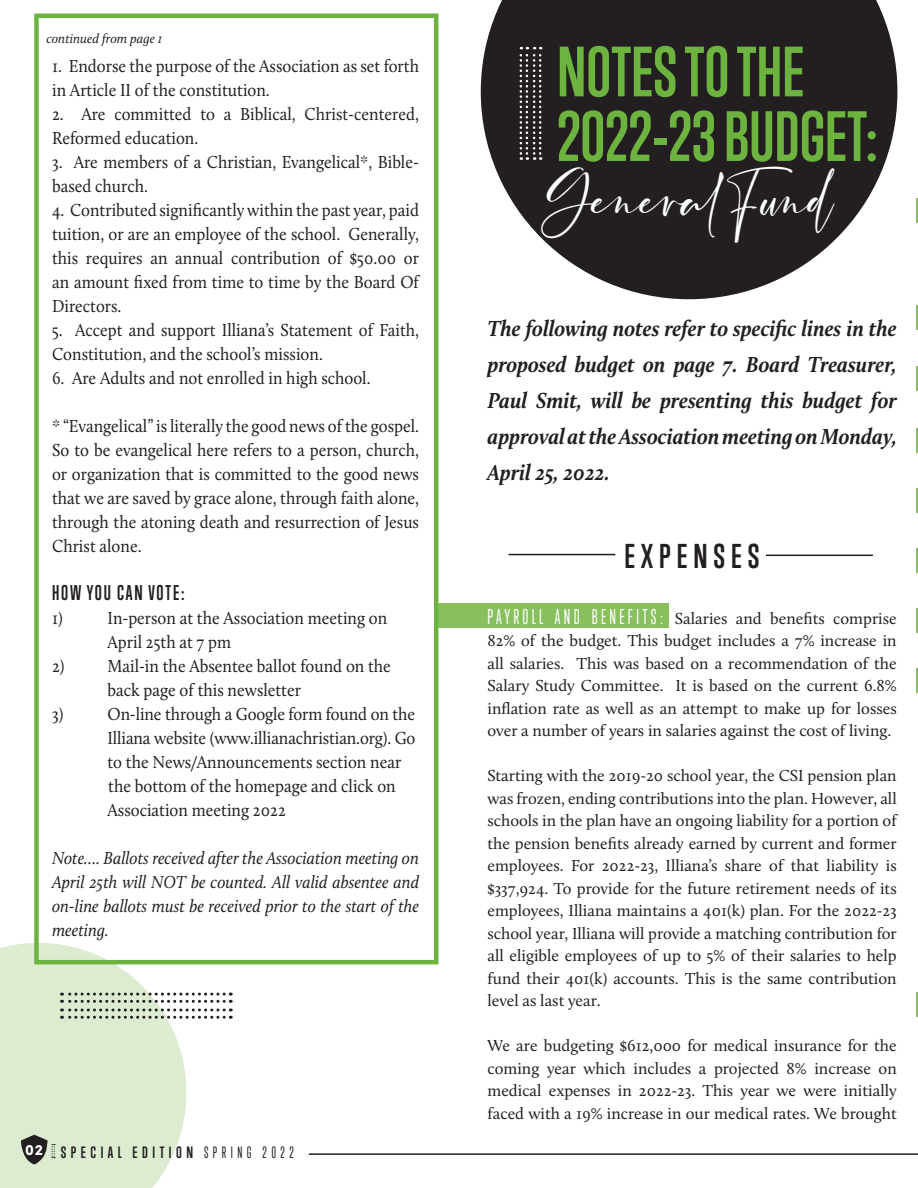
<style>
.page{position:relative;width:918px;height:1188px;background:#fff}
.page>*{position:absolute;margin:0;border:0;box-sizing:border-box;transform-origin:0 0}
.t1{font:700 64.95px "Trump Gothic Pro";color:#6cb43f}
.t2{font:36px "British Castilla";color:#fff}
.t3{font:700 31.5px "Trump Gothic Pro";letter-spacing:.19em;color:#231f20}
.t4{font:italic 700 22.5px/36px "Calluna";color:#231f20;text-align:justify;scale:.95 1}
.t5{font:700 19.5px "Trump Gothic Pro";letter-spacing:.1em;color:#231f20;scale:.94 1}
.t6{font:18px/24px "Calluna";color:#231f20;scale:.93 1}
.t7{font:italic 18px/24px "Calluna";color:#231f20;text-align:justify;scale:.93 1}
.t8{font:16.5px/22.5px "Calluna";color:#231f20;text-align:justify}
.t9{font:700 15px "Trump Gothic Pro";letter-spacing:.3em;color:#231f20}
.t10{font:900 15px "Sofia Pro";color:#fff}
.t11{font:italic 13.5px "Calluna";color:#231f20}
.s1{font-weight:400}
.s2{font-family:"Trump Gothic Pro";font-size:19.5px;color:#fff}
</style>
<div class="page">
<svg style="left:0;top:943px;width:186px;height:245px;background:#e0ecd5"></svg>
<svg style="left:917px;top:992px;width:1px;height:25px"></svg>
<svg style="left:917px;top:305px;width:1px;height:25px"></svg>
<svg style="left:917px;top:366px;width:1px;height:25px"></svg>
<svg style="left:917px;top:198px;width:1px;height:25px"></svg>
<svg style="left:20px;top:1135px;width:35px;height:30px"></svg>
<div style="left:438px;top:603px;width:231px;height:25px;background:#89c05e"></div>
<svg style="left:480px;top:0;width:418px;height:300px"></svg>
<svg style="left:520px;top:47px;width:21px;height:113px;background:#484546"></svg>
<hr style="left:509px;top:554px;width:106px;height:1px;background:#231f20">
<hr style="left:766px;top:555px;width:107px;height:1px;background:#231f20">
<svg style="left:917px;top:428px;width:1px;height:25px"></svg>
<svg style="left:917px;top:488px;width:1px;height:25px"></svg>
<svg style="left:917px;top:548px;width:1px;height:24px"></svg>
<svg style="left:917px;top:609px;width:1px;height:24px"></svg>
<svg style="left:917px;top:668px;width:1px;height:25px"></svg>
<svg style="left:62px;top:1009px;width:162px;height:10px"></svg>
<svg style="left:62px;top:993px;width:162px;height:10px"></svg>
<hr style="left:309px;top:1153px;width:609px;height:2px;background:#231f20">
<div style="left:34px;top:14px;width:404px;height:950px;border:4px solid #6cb43f"></div>
<p class="t11" style="left:46px;top:30px;width:118px">continued from page 1</p>
<p class="t6" style="left:52px;top:54px;width:396px">1. Endorse the purpose of the Association as set forth in Article II of the constitution.</p>
<p class="t6" style="left:52px;top:102px;width:396px">2. Are committed to a Biblical, Christ-centered,<br>Reformed education.</p>
<p class="t6" style="left:52px;top:150px;width:396px">3. Are members of a Christian, Evangelical*, Bible&shy;based church.</p>
<p class="t6" style="left:52px;top:198px;width:396px;text-align:justify">4. Contributed significantly within the past year, paid tuition, or are an employee of the school. Generally, this requires an annual contribution of $50.00 or an amount fixed from time to time by the Board Of Directors.</p>
<p class="t6" style="left:52px;top:318px;width:396px">5. Accept and support Illiana’s Statement of Faith,<br>Constitution, and the school’s mission.</p>
<p class="t6" style="left:52px;top:366px;width:344px">6. Are Adults and not enrolled in high school.</p>
<p class="t6" style="left:52px;top:414px;width:396px;text-align:justify">* “Evangelical” is literally the good news of the gospel.<br>So to be evangelical here refers to a person, church, or organization that is committed to the good news that we are saved by grace alone, through faith alone, through the atoning death and resurrection of Jesus Christ alone.</p>
<p class="t5" style="left:52px;top:581px;width:143px">HOW YOU CAN VOTE:</p>
<p class="t6" style="left:52px;top:606px;width:13px">1)</p>
<p class="t6" style="left:108px;top:606px;width:302px">In-person at the Association meeting on<br>April 25th at 7 pm</p>
<p class="t6" style="left:108px;top:654px;width:306px;text-indent:-55px">2) Mail-in the Absentee ballot found on the back page of this newsletter</p>
<p class="t6" style="left:52px;top:702px;width:14px">3)</p>
<p class="t6" style="left:108px;top:702px;width:333px">On-line through a Google form found on the Illiana website (www.illianachristian.org). Go to the News/Announcements section near the bottom of the homepage and click on</p>
<p class="t6" style="left:108px;top:798px;width:193px">Association meeting 2022</p>
<p class="t7" style="left:52px;top:846px;width:396px">Note…. Ballots received after the Association meeting on April 25th will NOT be counted. All valid absentee and on-line ballots must be received prior to the start of the meeting.</p>
<p class="t10" style="left:25px;top:1138px;width:19px">02</p>
<p class="t9" style="left:61px;top:1143px;width:234px">SPECIAL EDITION <span class="s1">SPRING 2022</span></p>
<p class="t1" style="left:557px;top:32px;width:249px">NOTES TO THE</p>
<p class="t1" style="left:557px;top:97px;width:322px">2022-23 BUDGET:</p>
<p class="t2" style="left:547px;top:180px;width:286px">General Fund</p>
<p class="t4" style="left:487px;top:310px;width:432px">The following notes refer to specific lines in the proposed budget on page 7. Board Treasurer, Paul Smit, will be presenting this budget for approval at the Association meeting on Monday, April 25, 2022.</p>
<p class="t3" style="left:625px;top:537px;width:137px">EXPENSES</p>
<p class="t8" style="left:487px;top:607px;width:411px"><span class="s2">PAY R O L L A N D B E N E F I T S :</span> Salaries and benefits comprise 82% of the budget. This budget includes a 7% increase in all salaries. This was based on a recommendation of the Salary Study Committee. It is based on the current 6.8% inflation rate as well as an attempt to make up for losses over a number of years in salaries against the cost of living.</p>
<p class="t8" style="left:487px;top:764px;width:411px">Starting with the 2019-20 school year, the CSI pension plan was frozen, ending contributions into the plan. However, all schools in the plan have an ongoing liability for a portion of the pension benefits already earned by current and former employees. For 2022-23, Illiana’s share of that liability is $337,924. To provide for the future retirement needs of its employees, Illiana maintains a 401(k) plan. For the 2022-23 school year, Illiana will provide a matching contribution for all eligible employees of up to 5% of their salaries to help fund their 401(k) accounts. This is the same contribution level as last year.</p>
<p class="t8" style="left:487px;top:1034px;width:411px">We are budgeting $612,000 for medical insurance for the coming year which includes a projected 8% increase on medical expenses in 2022-23. This year we were initially faced with a 19% increase in our medical rates. We brought</p>
</div>
